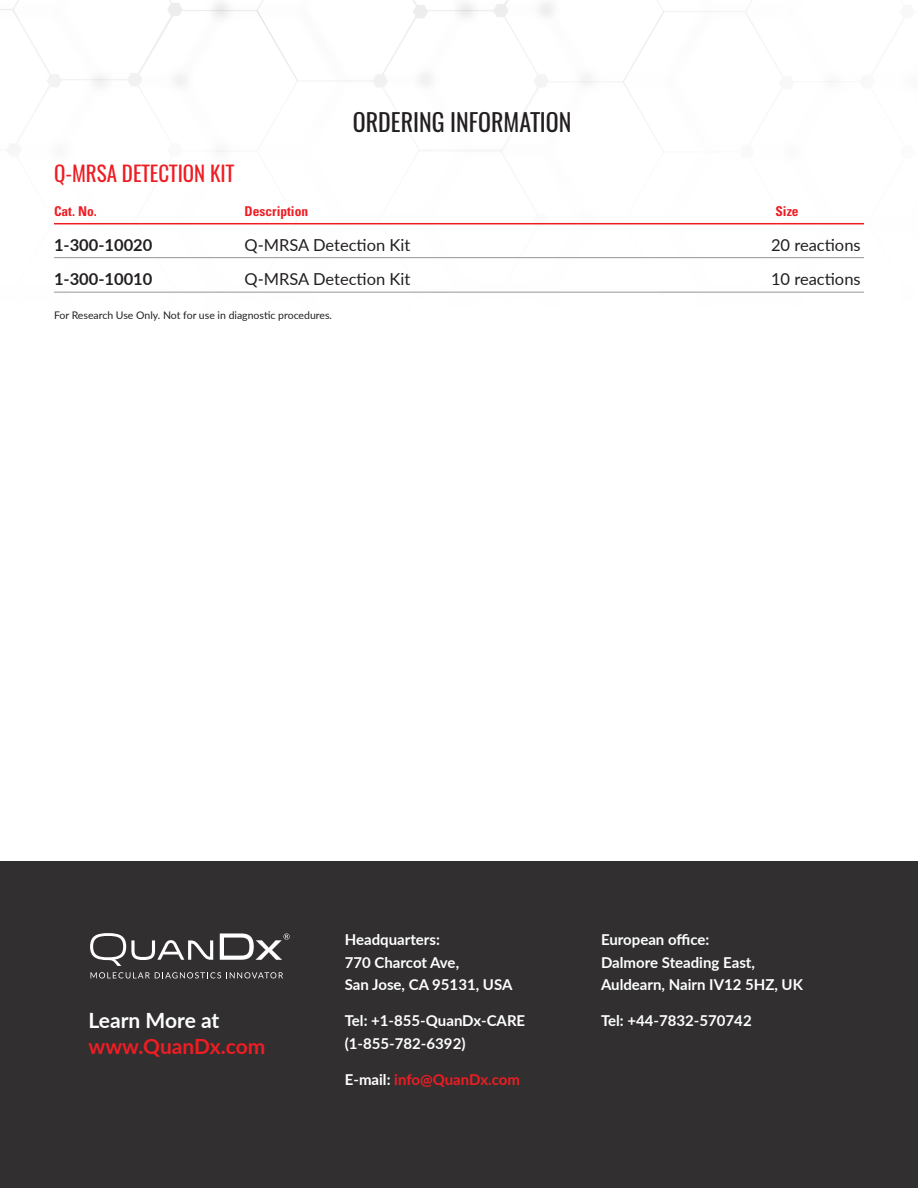
<style>
.page{position:relative;width:918px;height:1188px;background:#fff}
.page>*{position:absolute;margin:0;border:0;box-sizing:border-box;transform-origin:0 0}
.t1{font:24px "Oswald";color:#231f20}
.t2{font:700 21px/25.5px "Lato";color:#ee1d23}
.t3{font:21px "Oswald";color:#ee1d23}
.t4{font:16.5px "Lato";color:#231f20}
.t5{font:700 16.5px "Lato";color:#231f20}
.t6{font:700 15px/22.5px "Lato";color:#fff}
.t7{font:700 15px "Lato";color:#ee1d23}
.t8{font:700 condensed 13.5px "Univers LT Std";color:#ee1d23}
.t9{font:10.5px "Lato";color:#231f20}
.s1{color:#fff}
</style>
<div class="page">
<div style="left:0;top:862px;width:918px;height:326px;background:#312f30"></div>
<svg style="left:90px;top:933px;width:123px;height:33px"></svg>
<svg style="left:91px;top:972px;width:192px;height:6px"></svg>
<svg style="left:220px;top:933px;width:70px;height:27px"></svg>
<hr style="left:54px;top:223px;width:810px;height:1px;background:#ee1d23">
<hr style="left:54px;top:257px;width:810px;height:1px;background:#939598">
<hr style="left:54px;top:292px;width:810px;height:1px;background:#939598">
<p class="t1" style="left:353px;top:106px;width:220px">ORDERING INFORMATION</p>
<p class="t3" style="left:54px;top:159px;width:182px">Q-MRSA DETECTION KIT</p>
<p class="t8" style="left:54px;top:203px;width:44px">Cat. No.</p>
<p class="t8" style="left:244px;top:203px;width:65px">Description</p>
<p class="t8" style="left:775px;top:203px;width:25px">Size</p>
<p class="t5" style="left:54px;top:233px;width:100px">1-300-10020</p>
<p class="t4" style="left:245px;top:233px;width:167px">Q-MRSA Detection Kit</p>
<p class="t4" style="left:771px;top:233px;width:91px">20 reactions</p>
<p class="t5" style="left:54px;top:267px;width:100px">1-300-10010</p>
<p class="t4" style="left:245px;top:267px;width:167px">Q-MRSA Detection Kit</p>
<p class="t4" style="left:771px;top:267px;width:91px">10 reactions</p>
<p class="t9" style="left:54px;top:308px;width:280px">For Research Use Only. Not for use in diagnostic procedures.</p>
<p class="t2" style="left:89px;top:1007px;width:178px"><span class="s1">Learn More at </span>www.QuanDx.com</p>
<p class="t6" style="left:345px;top:928px;width:169px">Headquarters:<br>770 Charcot Ave,<br>San Jose, CA 95131, USA</p>
<p class="t6" style="left:345px;top:1009px;width:182px">Tel: +1-855-QuanDx-CARE (1-855-782-6392)</p>
<p class="t7" style="left:345px;top:1068px;width:177px"><span class="s1">E-mail:</span> info@QuanDx.com</p>
<p class="t6" style="left:601px;top:928px;width:204px">European office:<br>Dalmore Steading East,<br>Auldearn, Nairn IV12 5HZ, UK</p>
<p class="t6" style="left:601px;top:1009px;width:152px">Tel: +44-7832-570742</p>
</div>
